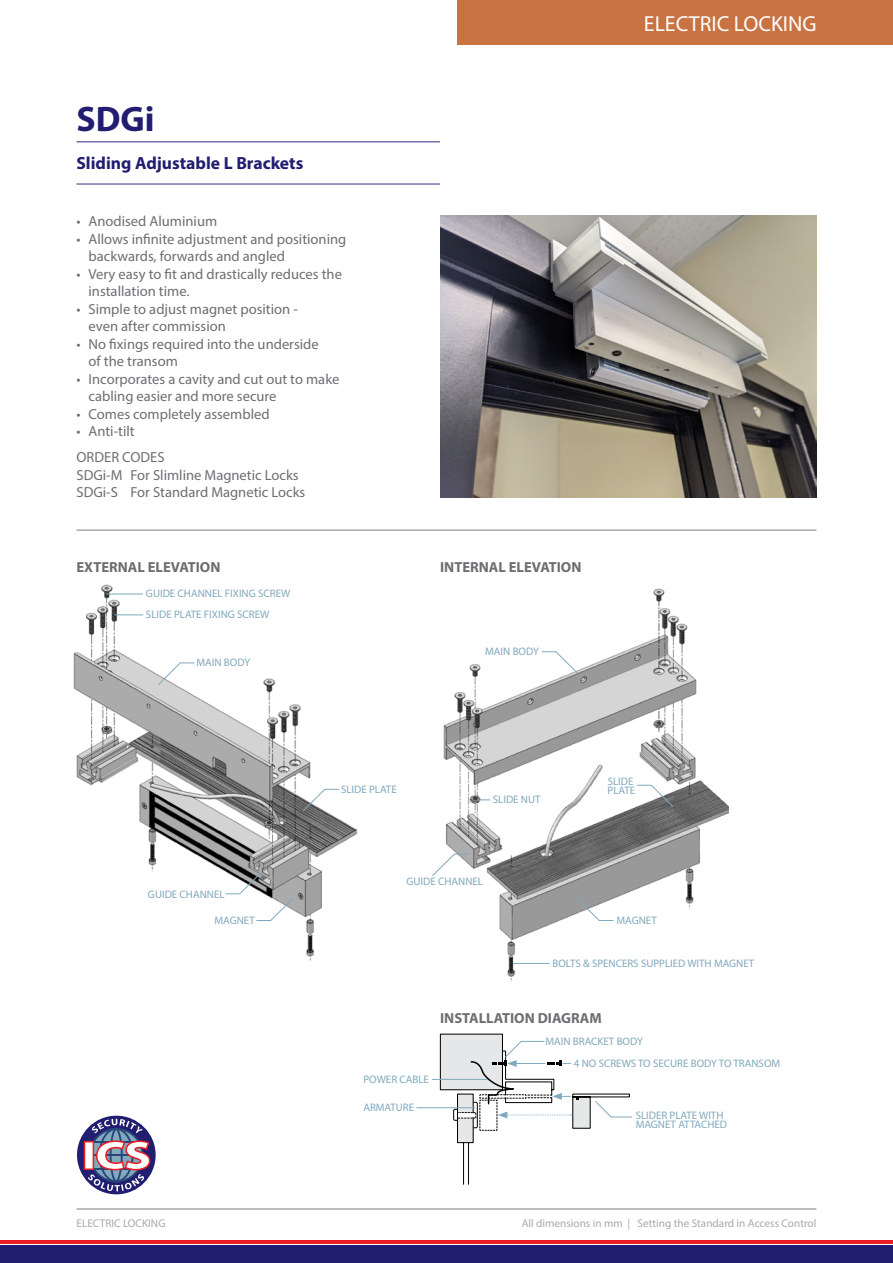
<style>
.page{position:relative;width:893px;height:1263px;background:#fff}
.page>*{position:absolute;margin:0;border:0;box-sizing:border-box;transform-origin:0 0}
.t1{font:700 35.55px "Myriad Pro";color:#211d70}
.t2{font:21.75px "Myriad Pro";color:#fff}
.t3{font:700 17.55px "Myriad Pro";color:#211d70}
.t4{font:14.55px/17.5px "Myriad Pro";color:#6d6e71}
.t5{font:700 14.55px "Myriad Pro";color:#6d6e71}
.t6{font:11.25px "Myriad Pro";color:#a7a9ac}
.t7{font:10.95px/9px "Myriad Pro";color:#80a9bd}
</style>
<div class="page">
<svg style="left:77px;top:1115px;width:79px;height:80px"></svg>
<div style="left:0;top:1246px;width:893px;height:17px;background:#211d70"></div>
<hr style="left:0;top:1241px;width:893px;height:3px;background:#ed1d24">
<hr style="left:77px;top:1208px;width:739px;height:2px;background:#a7a9ac">
<hr style="left:77px;top:141px;width:363px;height:2px;background:#7772a7">
<hr style="left:77px;top:183px;width:363px;height:2px;background:#7772a7">
<hr style="left:77px;top:529px;width:739px;height:2px;background:#a7a9ac">
<div style="left:458px;top:0;width:435px;height:45px;background:#c97242"></div>
<img style="left:440px;top:215px;width:376px;height:283px">
<img style="left:73px;top:584px;width:285px;height:376px">
<img style="left:443px;top:588px;width:286px;height:394px">
<hr style="left:106px;top:594px;width:37px;height:1px;background:#80a9bd">
<svg style="left:114px;top:614px;width:29px;height:1px"></svg>
<svg style="left:432px;top:853px;width:37px;height:24px"></svg>
<svg style="left:225px;top:871px;width:69px;height:50px"></svg>
<svg style="left:576px;top:898px;width:38px;height:23px"></svg>
<svg style="left:157px;top:662px;width:38px;height:24px"></svg>
<svg style="left:541px;top:651px;width:38px;height:23px"></svg>
<svg style="left:302px;top:788px;width:38px;height:24px"></svg>
<svg style="left:636px;top:784px;width:38px;height:24px"></svg>
<hr style="left:513px;top:963px;width:37px;height:1px;background:#80a9bd">
<svg style="left:478px;top:799px;width:12px;height:1px"></svg>
<hr style="left:416px;top:1107px;width:59px;height:1px;background:#80a9bd">
<hr style="left:432px;top:1079px;width:56px;height:1px;background:#80a9bd">
<svg style="left:440px;top:1034px;width:192px;height:151px"></svg>
<h1 class="t1" style="left:77px;top:95px;width:80px">SDGi</h1>
<p class="t3" style="left:77px;top:152px;width:228px">Sliding Adjustable L Brackets</p>
<p class="t4" style="left:77px;top:212px;width:142px">• Anodised Aluminium</p>
<p class="t4" style="left:89px;top:230px;width:259px;text-indent:-12px">• Allows infinite adjustment and positioning backwards, forwards and angled</p>
<p class="t4" style="left:89px;top:265px;width:255px;text-indent:-12px">• Very easy to fit and drastically reduces the installation time.</p>
<p class="t4" style="left:89px;top:300px;width:211px;text-indent:-12px">• Simple to adjust magnet position - even after commission</p>
<p class="t4" style="left:89px;top:335px;width:232px;text-indent:-12px">• No fixings required into the underside of the transom</p>
<p class="t4" style="left:89px;top:370px;width:252px;text-indent:-12px">• Incorporates a cavity and cut out to make cabling easier and more secure</p>
<p class="t4" style="left:77px;top:405px;width:195px">• Comes completely assembled</p>
<p class="t4" style="left:77px;top:418px;width:90px;line-height:26px">• Anti-tilt<br>ORDER CODES</p>
<p class="t4" style="left:77px;top:466px;width:230px">SDGi-M For Slimline Magnetic Locks<br>SDGi-S For Standard Magnetic Locks</p>
<p class="t5" style="left:77px;top:557px;width:145px">EXTERNAL ELEVATION</p>
<p class="t5" style="left:440px;top:557px;width:143px">INTERNAL ELEVATION</p>
<p class="t7" style="left:146px;top:583px;width:146px;line-height:21.1px">GUIDE CHANNEL FIXING SCREW<br>SLIDE PLATE FIXING SCREW</p>
<p class="t7" style="left:197px;top:658px;width:55px">MAIN BODY</p>
<p class="t7" style="left:485px;top:647px;width:55px">MAIN BODY</p>
<h2 class="t2" style="left:644px;top:11px;width:174px">ELECTRIC LOCKING</h2>
<p class="t7" style="left:148px;top:889px;width:78px">GUIDE CHANNEL</p>
<p class="t7" style="left:341px;top:784px;width:57px">SLIDE PLATE</p>
<p class="t7" style="left:608px;top:777px;width:29px">SLIDE<br>PLATE</p>
<p class="t7" style="left:493px;top:795px;width:49px">SLIDE NUT</p>
<p class="t7" style="left:406px;top:877px;width:78px">GUIDE CHANNEL</p>
<p class="t7" style="left:215px;top:915px;width:42px">MAGNET</p>
<p class="t7" style="left:617px;top:915px;width:42px">MAGNET</p>
<p class="t7" style="left:552px;top:958px;width:203px">BOLTS &amp; SPENCERS SUPPLIED WITH MAGNET</p>
<p class="t5" style="left:440px;top:1009px;width:163px">INSTALLATION DIAGRAM</p>
<p class="t7" style="left:545px;top:1037px;width:99px">MAIN BRACKET BODY</p>
<p class="t7" style="left:363px;top:1075px;width:67px">POWER CABLE</p>
<p class="t7" style="left:363px;top:1102px;width:52px">ARMATURE</p>
<p class="t7" style="left:574px;top:1058px;width:208px">4 NO SCREWS TO SECURE BODY TO TRANSOM</p>
<p class="t7" style="left:636px;top:1110px;width:93px">SLIDER PLATE WITH<br>MAGNET ATTACHED</p>
<p class="t6" style="left:77px;top:1216px;width:91px">ELECTRIC LOCKING</p>
<p class="t6" style="left:522px;top:1216px;width:296px">All dimensions in mm | Setting the Standard in Access Control</p>
</div>
